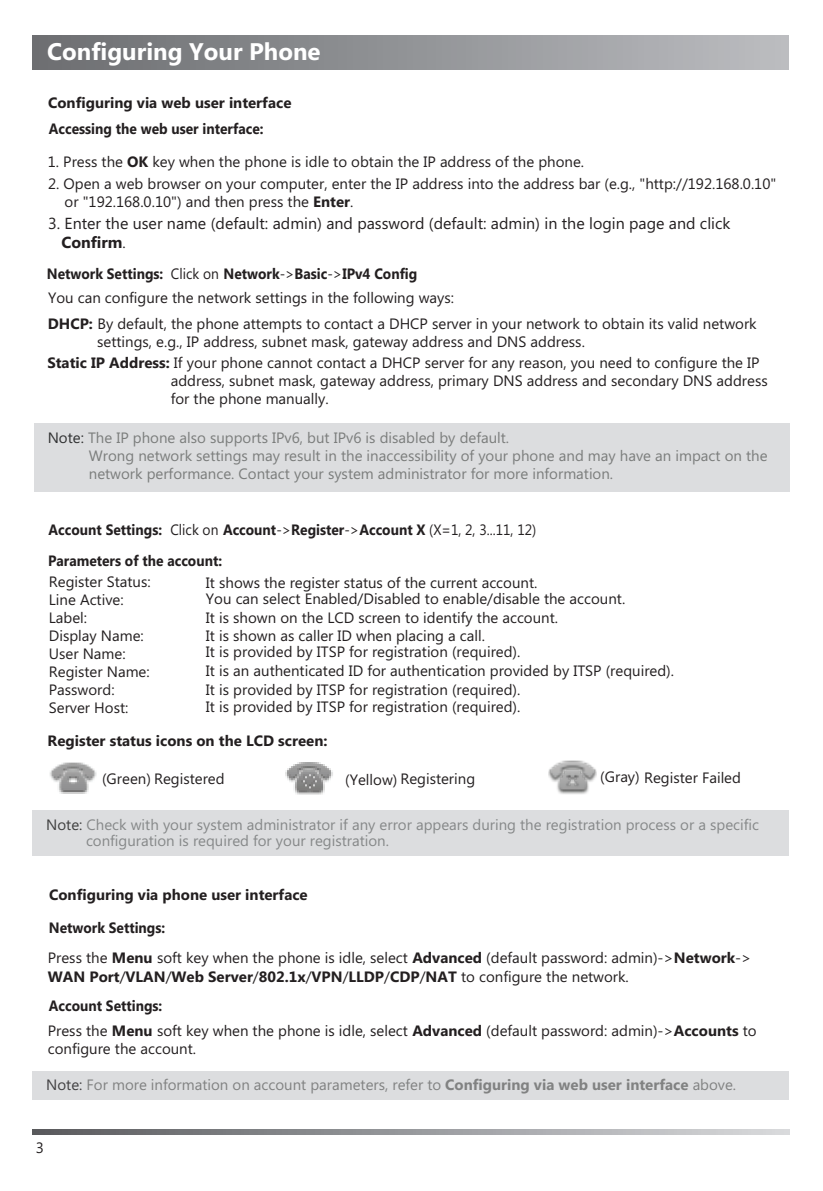
<style>
.page{position:relative;width:823px;height:1191px;background:#fff}
.page>*{position:absolute;margin:0;border:0;box-sizing:border-box;transform-origin:0 0}
.t1{font:700 24px "Microsoft Phags Pa";color:#fff}
.t2{font:16px/19.2px "Microsoft Phags Pa";color:#231f20}
.t3{font:15px/18px "Microsoft Phags Pa";color:#231f20}
.t4{font:15px/18px "Microsoft Phags Pa";color:#7b7d7c}
.t5{font:700 15px/31px "Microsoft Phags Pa";color:#231f20;scale:.92 1}
.t6{font:15px "Microsoft Phags Pa";color:#868889}
.t7{font:700 15px "Microsoft Phags Pa";color:#231f20}
.t8{font:15px "Microsoft Phags Pa";color:#818282}
.s1{font-weight:700}
.s2{font-size:15px}
.s3{font-weight:400}
.s4{color:#303132}
.s5{color:#3f3f3f}
.s6{color:#414042}
</style>
<div class="page">
<svg style="left:32px;top:1129px;width:756px;height:5px"></svg>
<div style="left:32px;top:36px;width:756px;height:34px;background:linear-gradient(to right,#6b6d70,#bbbcc0)"></div>
<div style="left:32px;top:810px;width:756px;height:46px;background:#dcdddf"></div>
<div style="left:32px;top:1071px;width:756px;height:29px;background:#dcdddf"></div>
<div style="left:34px;top:424px;width:755px;height:68px;background:#dcdddf"></div>
<img style="left:50px;top:762px;width:47px;height:32px">
<img style="left:285px;top:762px;width:48px;height:33px">
<img style="left:548px;top:760px;width:48px;height:34px">
<h1 class="t1" style="left:47px;top:34px;width:275px">Configuring Your Phone</h1>
<p class="t7" style="left:48px;top:92px;width:245px">Configuring via web user interface</p>
<p class="t5" style="left:49px;top:113px;width:235px">Accessing the web user interface:</p>
<p class="t3" style="left:48px;top:152px;width:537px">1. Press the <span class="s1">OK</span> key when the phone is idle to obtain the IP address of the phone.</p>
<p class="t3" style="left:64px;top:173px;width:713px;text-indent:-16px">2. Open a web browser on your computer, enter the IP address into the address bar (e.g., "http://192.168.0.10" or "192.168.0.10") and then press the <span class="s1">Enter</span>.</p>
<p class="t2" style="left:61px;top:213px;width:670px;text-indent:-13px">3. Enter the user name (default: admin) and password (default: admin) in the login page and click<br><span class="s1">Confirm</span><span class="s2">.</span></p>
<p class="t5" style="left:47px;top:258px;width:404px">Network Settings: <span class="s3">Click on</span> Network<span class="s3">-&gt;</span>Basic<span class="s3">-&gt;</span>IPv4 Config</p>
<p class="t3" style="left:48px;top:288px;width:407px">You can configure the network settings in the following ways:</p>
<p class="t3" style="left:97px;top:314px;width:660px;text-indent:-49px"><span class="s1">DHCP:</span> By default, the phone attempts to contact a DHCP server in your network to obtain its valid network settings, e.g., IP address, subnet mask, gateway address and DNS address.</p>
<p class="t3" style="left:171px;top:353px;width:598px;text-indent:-123px"><span class="s1">Static IP Address:</span> If your phone cannot contact a DHCP server for any reason, you need to configure the IP address, subnet mask, gateway address, primary DNS address and secondary DNS address for the phone manually.</p>
<p class="t4" style="left:89px;top:428px;width:679px;text-indent:-41px"><span class="s4">Note:</span> The IP phone also supports IPv6, but IPv6 is disabled by default.<br>Wrong network settings may result in the inaccessibility of your phone and may have an impact on the network performance. Contact your system administrator for more information.</p>
<p class="t5" style="left:48px;top:513px;width:532px">Account Settings: <span class="s3">Click on</span> Account<span class="s3">-&gt;</span>Register<span class="s3">-&gt;</span>Account X <span class="s3">(X=1, 2, 3...11, 12)<br></span>Parameters of the account:</p>
<p class="t3" style="left:49px;top:572px;width:103px">Register Status:<br>Line Active:<br>Label:<br>Display Name:<br>User Name:<br>Register Name:<br>Password:<br>Server Host:</p>
<p class="t3" style="left:206px;top:573px;width:420px;line-height:16.8px">It shows the register status of the current account.<br>You can select Enabled/Disabled to enable/disable the account.</p>
<p class="t3" style="left:206px;top:607px;width:353px">It is shown on the LCD screen to identify the account.<br>It is shown as caller ID when placing a call.</p>
<p class="t3" style="left:206px;top:642px;width:469px;line-height:18.8px">It is provided by ITSP for registration (required).<br>It is an authenticated ID for authentication provided by ITSP (required).<br>It is provided by ITSP for registration (required).</p>
<p class="t3" style="left:206px;top:697px;width:316px">It is provided by ITSP for registration (required).</p>
<p class="t7" style="left:48px;top:730px;width:281px">Register status icons on the LCD screen:</p>
<p class="t3" style="left:102px;top:769px;width:124px">(Green) Registered</p>
<p class="t3" style="left:345px;top:768px;width:131px">(Yellow) Registering</p>
<p class="t3" style="left:600px;top:768px;width:142px">(Gray) Register Failed</p>
<p class="t6" style="left:46px;top:814px;width:713px"><span class="s5">Note:</span> Check with your system administrator if any error appears during the registration process or a specific</p>
<p class="t6" style="left:86px;top:830px;width:304px">configuration is required for your registration.</p>
<p class="t7" style="left:49px;top:884px;width:260px">Configuring via phone user interface</p>
<p class="t5" style="left:49px;top:911px;width:128px">Network Settings:</p>
<p class="t3" style="left:48px;top:947px;width:704px;line-height:19.2px">Press the <span class="s1">Menu</span> soft key when the phone is idle, select <span class="s1">Advanced</span> (default password: admin)-&gt;<span class="s1">Network</span>-&gt;<br><span class="s1">WAN Port</span>/<span class="s1">VLAN</span>/<span class="s1">Web Server</span>/<span class="s1">802.1x</span>/<span class="s1">VPN</span>/<span class="s1">LLDP</span>/<span class="s1">CDP</span>/<span class="s1">NAT</span> to configure the network.</p>
<p class="t3" style="left:48px;top:1021px;width:710px">Press the <span class="s1">Menu</span> soft key when the phone is idle, select <span class="s1">Advanced</span> (default password: admin)-&gt;<span class="s1">Accounts</span> to configure the account.</p>
<p class="t5" style="left:49px;top:989px;width:125px">Account Settings:</p>
<p class="t8" style="left:46px;top:1074px;width:691px"><span class="s6">Note:</span> For more information on account parameters, refer to <span class="s1">Configuring via web user interface</span> above.</p>
<p class="t3" style="left:36px;top:1137px;width:10px">3</p>
</div>
